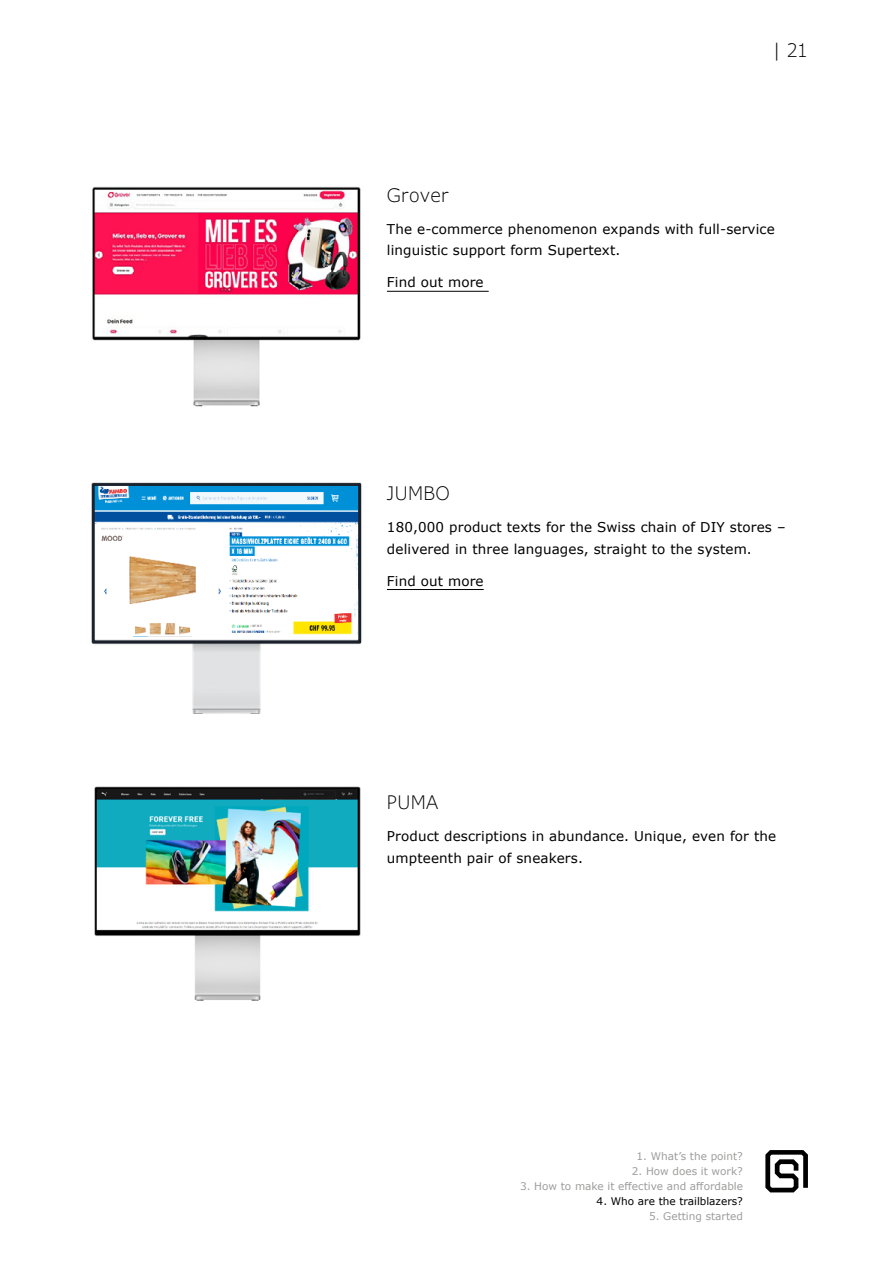
<style>
.page{position:relative;width:893px;height:1263px;background:#fff}
.page>*{position:absolute;margin:0;border:0;box-sizing:border-box;transform-origin:0 0}
.t1{font:300 18.75px "Verdana Pro";letter-spacing:.02em;color:#000}
.t2{font:13.5px/21.3px "Verdana";letter-spacing:.01em;color:#000}
.t3{font:10.5px "Verdana";color:#9d9d9c}
.t4{font:10.5px "Verdana";color:#000}
</style>
<div class="page">
<svg style="left:765px;top:1150px;width:43px;height:42px"></svg>
<hr style="left:387px;top:291px;width:102px;height:1px;background:#000">
<hr style="left:387px;top:589px;width:97px;height:1px;background:#000">
<img style="left:92px;top:186px;width:269px;height:221px">
<img style="left:91px;top:482px;width:271px;height:231px">
<img style="left:94px;top:786px;width:267px;height:215px">
<h1 class="t1" style="left:773px;top:38px;width:36px">| 21</h1>
<h1 class="t1" style="left:387px;top:183px;width:63px">Grover</h1>
<p class="t2" style="left:387px;top:218px;width:389px">The e-commerce phenomenon expands with full-service linguistic support form Supertext.</p>
<p class="t2" style="left:387px;top:272px;width:98px">Find out more</p>
<h1 class="t1" style="left:387px;top:482px;width:64px">JUMBO</h1>
<p class="t2" style="left:387px;top:517px;width:400px">180,000 product texts for the Swiss chain of DIY stores – delivered in three languages, straight to the system.</p>
<p class="t2" style="left:387px;top:570px;width:98px">Find out more</p>
<h1 class="t1" style="left:387px;top:790px;width:53px">PUMA</h1>
<p class="t2" style="left:387px;top:825px;width:391px">Product descriptions in abundance. Unique, even for the umpteenth pair of sneakers.</p>
<p class="t3" style="left:637px;top:1149px;width:108px">1. What’s the point?</p>
<p class="t3" style="left:632px;top:1164px;width:113px">2. How does it work?</p>
<p class="t3" style="left:520px;top:1179px;width:224px">3. How to make it effective and affordable</p>
<p class="t4" style="left:597px;top:1194px;width:148px">4. Who are the trailblazers?</p>
<p class="t3" style="left:649px;top:1209px;width:95px">5. Getting started</p>
</div>
